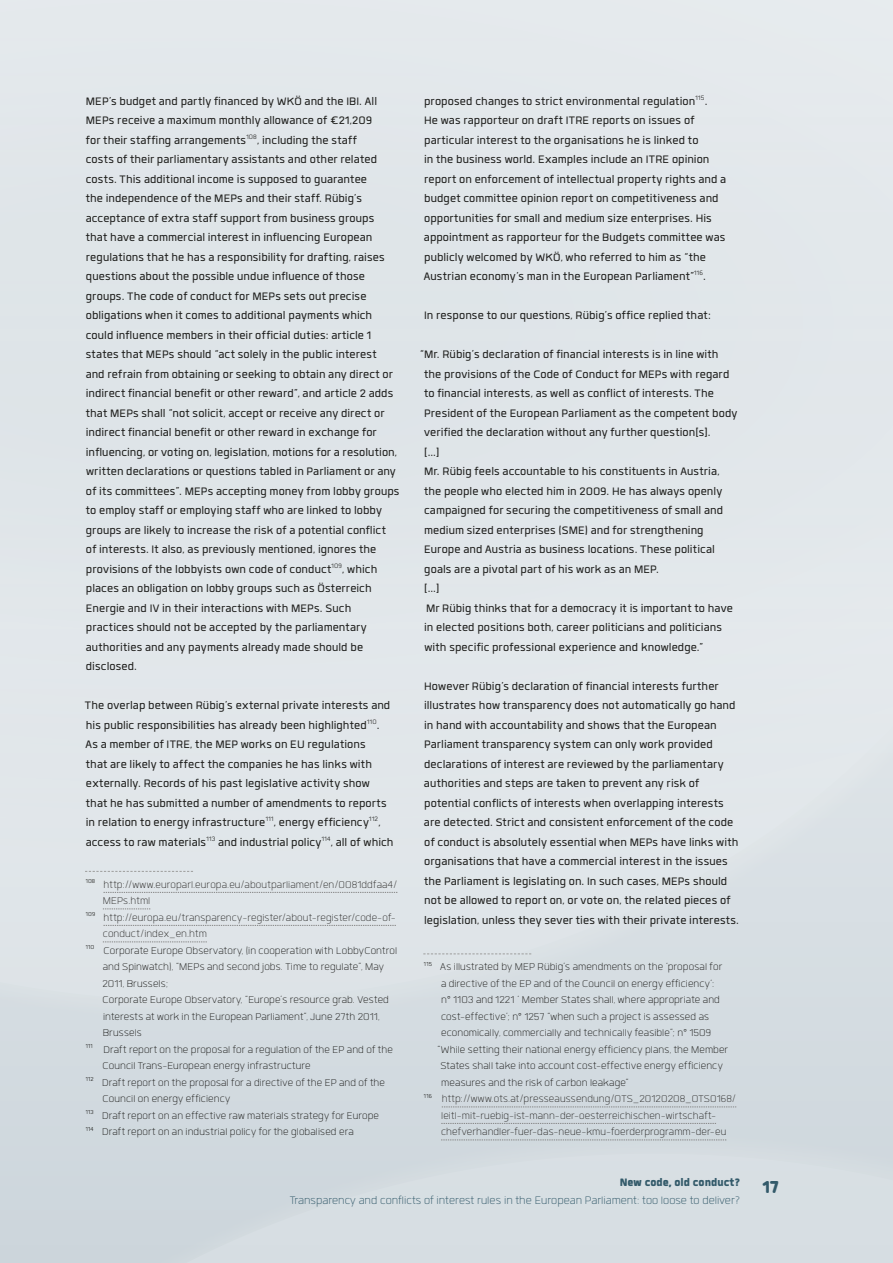
<style>
.page{position:relative;width:893px;height:1263px;background:#d3dbe0}
.page>*{position:absolute;margin:0;border:0;box-sizing:border-box;transform-origin:0 0}
.t1{font:900 24px "Quan Rounded";color:#335a6a}
.t2{font:15px/19.5px "Quan";letter-spacing:.005em;color:#1d1d1b}
.t3{font:300 15px "Quan Rounded";color:#335a6a}
.t4{font:900 15px "Quan";color:#335a6a}
.t5{font:300 13.5px "Quan";letter-spacing:.01em;color:#1d1d1b}
.t6{font:300 13.5px "Quan";letter-spacing:.01em;color:#2e2d2c}
</style>
<div class="page">
<div style="left:0;top:0;width:893px;height:1001px;background:#e1e6ea"></div>
<svg style="left:85px;top:871px;width:108px;height:1px"></svg>
<svg style="left:104px;top:892px;width:294px;height:1px"></svg>
<svg style="left:103px;top:909px;width:47px;height:1px"></svg>
<svg style="left:104px;top:925px;width:292px;height:1px"></svg>
<svg style="left:103px;top:942px;width:104px;height:1px"></svg>
<svg style="left:423px;top:953px;width:108px;height:1px"></svg>
<svg style="left:442px;top:1107px;width:294px;height:1px"></svg>
<svg style="left:441px;top:1123px;width:275px;height:1px"></svg>
<svg style="left:441px;top:1140px;width:285px;height:1px"></svg>
<p class="t2" style="left:86px;top:91px;width:315px">MEP’s budget and partly financed by WKÖ and the IBI. All MEPs receive a maximum monthly allowance of €21,209<br>for their staffing arrangements<sup>108</sup>, including the staff<br>costs of their parliamentary assistants and other related costs. This additional income is supposed to guarantee<br>the independence of the MEPs and their staff. Rübig’s acceptance of extra staff support from business groups that have a commercial interest in influencing European regulations that he has a responsibility for drafting, raises questions about the possible undue influence of those groups. The code of conduct for MEPs sets out precise obligations when it comes to additional payments which could influence members in their official duties: article 1 states that MEPs should “act solely in the public interest<br>and refrain from obtaining or seeking to obtain any direct or indirect financial benefit or other reward”, and article 2 adds that MEPs shall “not solicit, accept or receive any direct or indirect financial benefit or other reward in exchange for influencing, or voting on, legislation, motions for a resolution, written declarations or questions tabled in Parliament or any of its committees”. MEPs accepting money from lobby groups to employ staff or employing staff who are linked to lobby groups are likely to increase the risk of a potential conflict of interests. It also, as previously mentioned, ignores the provisions of the lobbyists own code of conduct<sup>109</sup>, which places an obligation on lobby groups such as Österreich Energie and IV in their interactions with MEPs. Such practices should not be accepted by the parliamentary authorities and any payments already made should be disclosed.</p>
<p class="t2" style="left:85px;top:695px;width:310px">The overlap between Rübig’s external private interests and his public responsibilities has already been highlighted<sup>110</sup>.<br>As a member of ITRE, the MEP works on EU regulations<br>that are likely to affect the companies he has links with externally. Records of his past legislative activity show that he has submitted a number of amendments to reports in relation to energy infrastructure<sup>111</sup>, energy efficiency<sup>112</sup>, access to raw materials<sup>113</sup> and industrial policy<sup>114</sup>, all of which</p>
<p class="t6" style="left:86px;top:878px;width:313px"><sup>108</sup> http://www.europarl.europa.eu/aboutparliament/en/0081ddfaa4/</p>
<p class="t6" style="left:103px;top:895px;width:49px">MEPs.html</p>
<p class="t6" style="left:86px;top:911px;width:312px"><sup>109</sup> http://europa.eu/transparency-register/about-register/code-of-</p>
<p class="t6" style="left:103px;top:928px;width:106px">conduct/index_en.htm</p>
<p class="t5" style="left:86px;top:944px;width:313px"><sup>110</sup> Corporate Europe Observatory, (in cooperation with LobbyControl</p>
<p class="t5" style="left:103px;top:961px;width:283px">and Spinwatch), “MEPs and second jobs. Time to regulate”, May</p>
<p class="t5" style="left:102px;top:977px;width:67px">2011, Brussels;</p>
<p class="t5" style="left:103px;top:994px;width:288px">Corporate Europe Observatory, “Europe’s resource grab. Vested</p>
<p class="t5" style="left:103px;top:1010px;width:278px">interests at work in the European Parliament”, June 27th 2011,</p>
<p class="t5" style="left:103px;top:1027px;width:41px">Brussels</p>
<p class="t5" style="left:86px;top:1043px;width:309px"><sup>111</sup> Draft report on the proposal for a regulation of the EP and of the</p>
<p class="t5" style="left:103px;top:1060px;width:210px">Council Trans-European energy infrastructure</p>
<p class="t5" style="left:86px;top:1076px;width:301px"><sup>112</sup> Draft report on the proposal for a directive of the EP and of the</p>
<p class="t5" style="left:103px;top:1093px;width:129px">Council on energy efficiency</p>
<p class="t5" style="left:86px;top:1109px;width:295px"><sup>113</sup> Draft report on an effective raw materials strategy for Europe</p>
<p class="t5" style="left:86px;top:1126px;width:269px"><sup>114</sup> Draft report on an industrial policy for the globalised era</p>
<p class="t2" style="left:424px;top:91px;width:304px">proposed changes to strict environmental regulation<sup>115</sup>.<br>He was rapporteur on draft ITRE reports on issues of particular interest to the organisations he is linked to<br>in the business world. Examples include an ITRE opinion report on enforcement of intellectual property rights and a budget committee opinion report on competitiveness and opportunities for small and medium size enterprises. His appointment as rapporteur for the Budgets committee was publicly welcomed by WKÖ, who referred to him as “the Austrian economy’s man in the European Parliament”<sup>116</sup>.</p>
<p class="t2" style="left:424px;top:305px;width:288px">In response to our questions, Rübig’s office replied that:</p>
<p class="t2" style="left:420px;top:344px;width:319px">“Mr. Rübig’s declaration of financial interests is in line with the provisions of the Code of Conduct for MEPs with regard to financial interests, as well as conflict of interests. The President of the European Parliament as the competent body verified the declaration without any further question[s].<br>[...]<br>Mr. Rübig feels accountable to his constituents in Austria,<br>the people who elected him in 2009. He has always openly campaigned for securing the competitiveness of small and medium sized enterprises (SME) and for strengthening Europe and Austria as business locations. These political goals are a pivotal part of his work as an MEP.<br>[...]<br>Mr Rübig thinks that for a democracy it is important to have in elected positions both, career politicians and politicians with specific professional experience and knowledge.”</p>
<p class="t2" style="left:424px;top:676px;width:316px">However Rübig’s declaration of financial interests further illustrates how transparency does not automatically go hand in hand with accountability and shows that the European Parliament transparency system can only work provided declarations of interest are reviewed by the parliamentary authorities and steps are taken to prevent any risk of potential conflicts of interests when overlapping interests are detected. Strict and consistent enforcement of the code of conduct is absolutely essential when MEPs have links with organisations that have a commercial interest in the issues the Parliament is legislating on. In such cases, MEPs should not be allowed to report on, or vote on, the related pieces of legislation, unless they sever ties with their private interests.</p>
<p class="t5" style="left:424px;top:961px;width:300px"><sup>115</sup> As illustrated by MEP Rübig’s amendments on the ‘proposal for</p>
<p class="t5" style="left:441px;top:977px;width:275px">a directive of the EP and of the Council on energy efficiency’:</p>
<p class="t5" style="left:441px;top:994px;width:280px">n° 1103 and 1221 ‘ Member States shall, where appropriate and</p>
<p class="t5" style="left:441px;top:1010px;width:270px">cost-effective’; n° 1257 “when such a project is assessed as</p>
<p class="t5" style="left:441px;top:1027px;width:272px">economically, commercially and technically feasible”; n° 1509</p>
<p class="t5" style="left:437px;top:1043px;width:292px">“While setting their national energy efficiency plans, the Member</p>
<p class="t5" style="left:440px;top:1060px;width:284px">States shall take into account cost-effective energy efficiency</p>
<p class="t5" style="left:441px;top:1076px;width:189px">measures and the risk of carbon leakage”</p>
<p class="t6" style="left:424px;top:1093px;width:314px"><sup>116</sup> http://www.ots.at/presseaussendung/OTS_20120208_OTS0168/</p>
<p class="t6" style="left:441px;top:1109px;width:276px">leitl-mit-ruebig-ist-mann-der-oesterreichischen-wirtschaft-</p>
<p class="t6" style="left:441px;top:1126px;width:287px">chefverhandler-fuer-das-neue-kmu-foerderprogramm-der-eu</p>
<p class="t4" style="left:620px;top:1175px;width:122px">New code, old conduct?</p>
<p class="t3" style="left:290px;top:1194px;width:452px">Transparency and conflicts of interest rules in the European Parliament: too loose to deliver?</p>
<h1 class="t1" style="left:763px;top:1175px;width:17px">17</h1>
</div>
